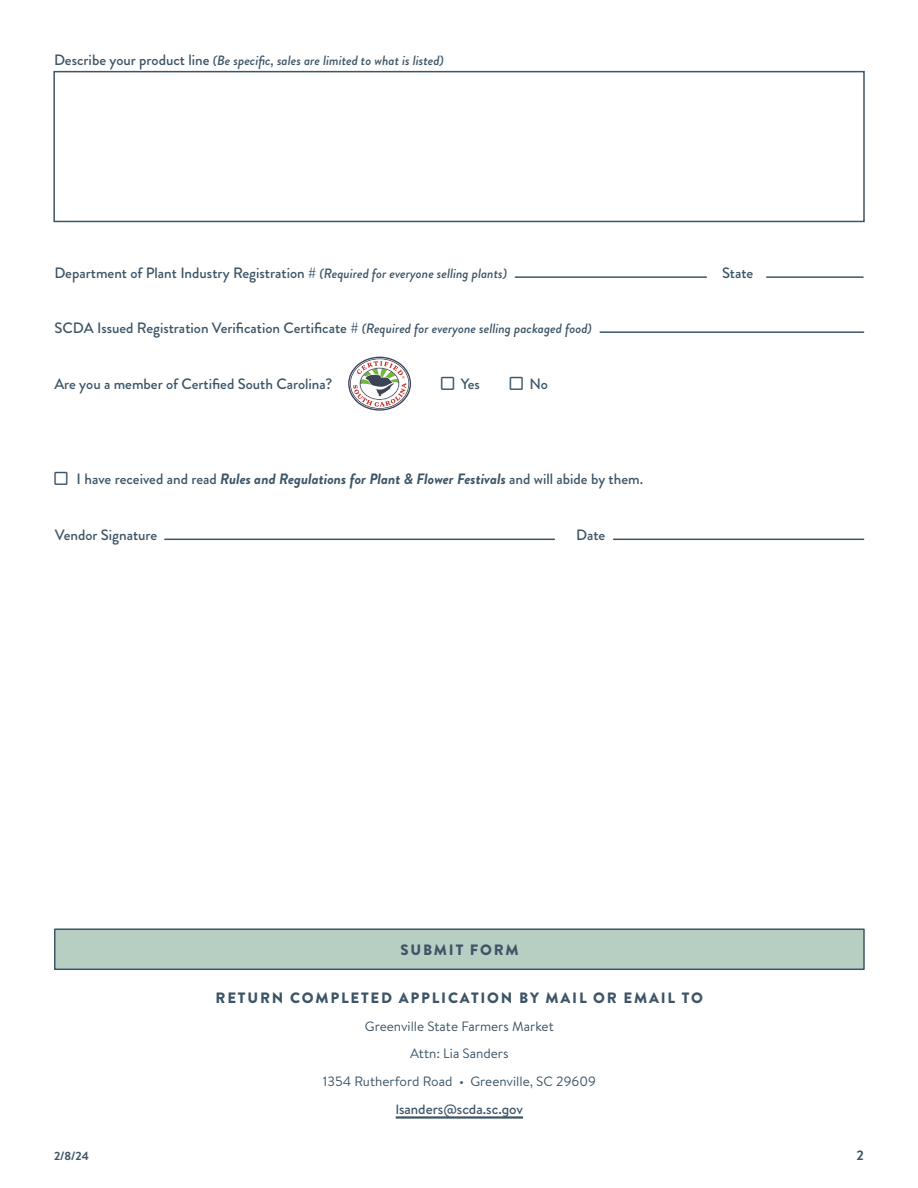
<style>
.page{position:relative;width:918px;height:1188px;background:#fff}
.page>*{position:absolute;margin:0;border:0;box-sizing:border-box;transform-origin:0 0}
.Line_Title{font:500 15px "Brandon Grotesque";color:#3e5567}
.Line_Title-2{font:italic 700 15px "Brandon Grotesque";color:#3e5567}
.t1{font:900 15px "Brandon Grotesque";letter-spacing:.12em;color:#3e5567}
.Copy{font:13.5px "Brandon Text";color:#3e5567}
.Line_Title-3{font:italic 500 13.5px "Brandon Grotesque";color:#3e5567}
.Copy-2{font:500 13.5px "Brandon Text";color:#3e5567}
.t2{font:700 13.5px "Brandon Text";color:#3e5567}
.t3{font:700 12px "Brandon Grotesque";color:#3e5567}
.s1{font-style:normal;font-size:15px}
.s2{font-style:italic;font-size:13.5px}
.s3{font-weight:500;font-style:normal}
</style>
<div class="page">
<div style="left:53px;top:71px;width:812px;height:151px;border:2px solid #3e5567"></div>
<hr style="left:767px;top:276px;width:96px;height:2px;background:#3e5567">
<hr style="left:515px;top:276px;width:191px;height:2px;background:#3e5567">
<hr style="left:600px;top:331px;width:264px;height:2px;background:#3e5567">
<hr style="left:165px;top:539px;width:389px;height:1px;background:#3e5567">
<hr style="left:614px;top:539px;width:250px;height:1px;background:#3e5567">
<svg style="left:348px;top:357px;width:63px;height:54px"></svg>
<hr style="left:396px;top:1116px;width:127px;height:3px;background:#3e5567">
<div style="left:54px;top:928px;width:811px;height:42px;background:#b7cfc3;border:2px solid #3e5567"></div>
<p class="Line_Title-3" style="left:54px;top:50px;width:391px"><span class="s1">Describe your product line</span> (Be specific, sales are limited to what is listed)</p>
<p class="Line_Title" style="left:54px;top:262px;width:454px">Department of Plant Industry Registration # <span class="s2">(Required for everyone selling plants)</span></p>
<p class="Line_Title" style="left:54px;top:317px;width:539px">SCDA Issued Registration Verification Certificate # <span class="s2">(Required for everyone selling packaged food)</span></p>
<p class="Line_Title" style="left:54px;top:373px;width:279px">Are you a member of Certified South Carolina?</p>
<p class="Line_Title" style="left:461px;top:373px;width:21px">Yes</p>
<p class="Line_Title" style="left:530px;top:373px;width:20px">No</p>
<p class="Line_Title-2" style="left:77px;top:468px;width:568px"><span class="s3">I have received and read</span> Rules and Regulations for Plant &amp; Flower Festivals <span class="s3">and will abide by them.</span></p>
<p class="Line_Title" style="left:55px;top:525px;width:104px">Vendor Signature</p>
<p class="Line_Title" style="left:576px;top:525px;width:31px">Date</p>
<p class="Line_Title" style="left:722px;top:262px;width:33px">State</p>
<h3 class="t1" style="left:400px;top:939px;width:120px">SUBMIT FORM</h3>
<h3 class="t1" style="left:216px;top:987px;width:489px">RETURN COMPLETED APPLICATION BY MAIL OR EMAIL TO</h3>
<p class="Copy" style="left:365px;top:1017px;width:190px">Greenville State Farmers Market</p>
<p class="Copy" style="left:410px;top:1044px;width:100px">Attn: Lia Sanders</p>
<p class="Copy" style="left:323px;top:1072px;width:274px">1354 Rutherford Road • Greenville, SC 29609</p>
<p class="Copy-2" style="left:396px;top:1100px;width:129px">lsanders@scda.sc.gov</p>
<p class="t3" style="left:54px;top:1148px;width:36px">2/8/24</p>
<p class="t2" style="left:857px;top:1146px;width:9px">2</p>
</div>
